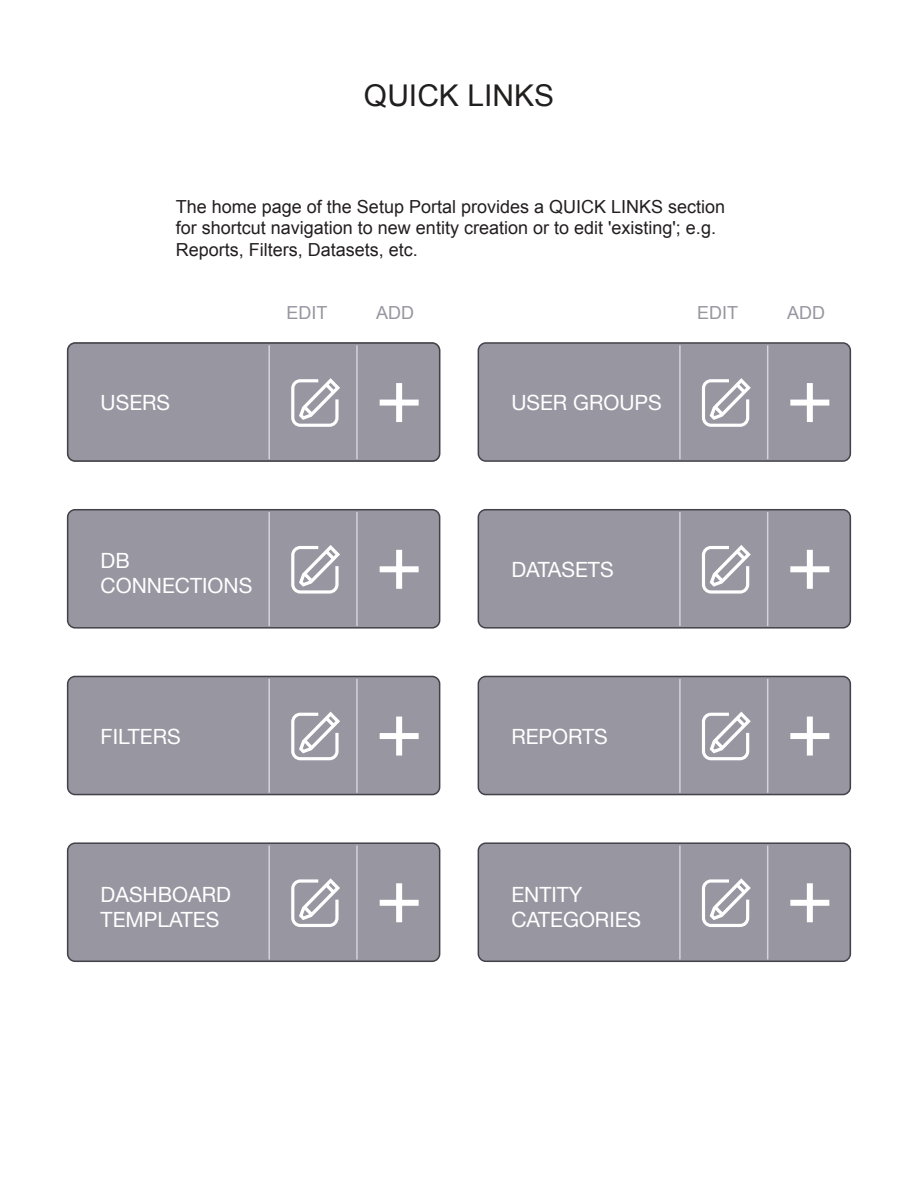
<style>
.page{position:relative;width:918px;height:1188px;background:#fff}
.page>*{position:absolute;margin:0;border:0;box-sizing:border-box;transform-origin:0 0}
.t1{font:30px "Arial";color:#211e1e}
.t2{font:21px/25.2px "Helvetica Neue";color:#fff}
.t3{font:18px/21.6px "Arial";color:#231f20}
.t4{font:18px "Arial";color:#9796a1}
</style>
<div class="page">
<div style="left:478px;top:843px;width:372px;height:118px;background:#9796a1;border-radius:8px"></div>
<div style="left:478px;top:842px;width:373px;height:120px;border:2px solid #434248;border-radius:8px"></div>
<svg style="left:702px;top:878px;width:49px;height:49px"></svg>
<svg style="left:790px;top:883px;width:39px;height:39px"></svg>
<hr style="left:679px;top:846px;width:2px;height:114px;background:#d5d4d9">
<hr style="left:767px;top:846px;width:1px;height:114px;background:#d5d4d9">
<div style="left:478px;top:343px;width:372px;height:118px;background:#9796a1;border-radius:8px"></div>
<div style="left:478px;top:342px;width:373px;height:120px;border:2px solid #434248;border-radius:8px"></div>
<svg style="left:702px;top:378px;width:49px;height:49px"></svg>
<svg style="left:790px;top:383px;width:39px;height:39px"></svg>
<hr style="left:679px;top:345px;width:2px;height:114px;background:#d5d4d9">
<hr style="left:767px;top:345px;width:1px;height:114px;background:#d5d4d9">
<div style="left:478px;top:676px;width:372px;height:119px;background:#9796a1;border-radius:8px"></div>
<div style="left:478px;top:676px;width:373px;height:119px;border:2px solid #434248;border-radius:8px"></div>
<svg style="left:702px;top:712px;width:49px;height:48px"></svg>
<svg style="left:790px;top:717px;width:39px;height:39px"></svg>
<hr style="left:679px;top:679px;width:2px;height:114px;background:#d5d4d9">
<hr style="left:767px;top:679px;width:1px;height:114px;background:#d5d4d9">
<div style="left:68px;top:843px;width:372px;height:118px;background:#9796a1;border-radius:8px"></div>
<div style="left:67px;top:842px;width:373px;height:120px;border:2px solid #434248;border-radius:8px"></div>
<svg style="left:291px;top:878px;width:49px;height:49px"></svg>
<svg style="left:380px;top:883px;width:39px;height:39px"></svg>
<hr style="left:268px;top:846px;width:2px;height:114px;background:#d5d4d9">
<hr style="left:356px;top:846px;width:2px;height:114px;background:#d5d4d9">
<div style="left:68px;top:510px;width:372px;height:118px;background:#9796a1;border-radius:8px"></div>
<div style="left:67px;top:509px;width:373px;height:120px;border:2px solid #434248;border-radius:8px"></div>
<svg style="left:291px;top:545px;width:49px;height:49px"></svg>
<svg style="left:380px;top:550px;width:39px;height:39px"></svg>
<hr style="left:268px;top:512px;width:2px;height:114px;background:#d5d4d9">
<hr style="left:356px;top:512px;width:2px;height:114px;background:#d5d4d9">
<div style="left:68px;top:676px;width:372px;height:119px;background:#9796a1;border-radius:8px"></div>
<div style="left:67px;top:676px;width:373px;height:119px;border:2px solid #434248;border-radius:8px"></div>
<svg style="left:291px;top:712px;width:49px;height:48px"></svg>
<svg style="left:380px;top:717px;width:39px;height:39px"></svg>
<hr style="left:268px;top:679px;width:2px;height:114px;background:#d5d4d9">
<hr style="left:356px;top:679px;width:2px;height:114px;background:#d5d4d9">
<div style="left:68px;top:343px;width:372px;height:118px;background:#9796a1;border-radius:8px"></div>
<div style="left:67px;top:342px;width:373px;height:120px;border:2px solid #434248;border-radius:8px"></div>
<svg style="left:291px;top:378px;width:49px;height:49px"></svg>
<svg style="left:380px;top:383px;width:39px;height:39px"></svg>
<hr style="left:268px;top:345px;width:2px;height:114px;background:#d5d4d9">
<hr style="left:356px;top:345px;width:2px;height:114px;background:#d5d4d9">
<div style="left:478px;top:510px;width:372px;height:118px;background:#9796a1;border-radius:8px"></div>
<div style="left:478px;top:509px;width:373px;height:120px;border:2px solid #434248;border-radius:8px"></div>
<svg style="left:702px;top:545px;width:49px;height:49px"></svg>
<svg style="left:790px;top:550px;width:39px;height:39px"></svg>
<hr style="left:679px;top:512px;width:2px;height:114px;background:#d5d4d9">
<hr style="left:767px;top:512px;width:1px;height:114px;background:#d5d4d9">
<p class="t1" style="left:364px;top:76px;width:192px">QUICK LINKS</p>
<p class="t3" style="left:176px;top:196px;width:551px">The home page of the Setup Portal provides a QUICK LINKS section for shortcut navigation to new entity creation or to edit 'existing'; e.g.<br>Reports, Filters, Datasets, etc.</p>
<p class="t2" style="left:101px;top:392px;width:71px">USERS</p>
<p class="t4" style="left:286px;top:301px;width:43px">EDIT</p>
<p class="t4" style="left:376px;top:301px;width:39px">ADD</p>
<p class="t4" style="left:697px;top:301px;width:43px">EDIT</p>
<p class="t4" style="left:787px;top:301px;width:39px">ADD</p>
<p class="t2" style="left:511px;top:392px;width:152px">USER GROUPS</p>
<p class="t2" style="left:101px;top:549px;width:153px">DB<br>CONNECTIONS</p>
<p class="t2" style="left:101px;top:725px;width:82px">FILTERS</p>
<p class="t2" style="left:101px;top:883px;width:132px">DASHBOARD<br>TEMPLATES</p>
<p class="t2" style="left:511px;top:558px;width:104px">DATASETS</p>
<p class="t2" style="left:511px;top:725px;width:98px">REPORTS</p>
<p class="t2" style="left:511px;top:883px;width:131px">ENTITY<br>CATEGORIES</p>
</div>
